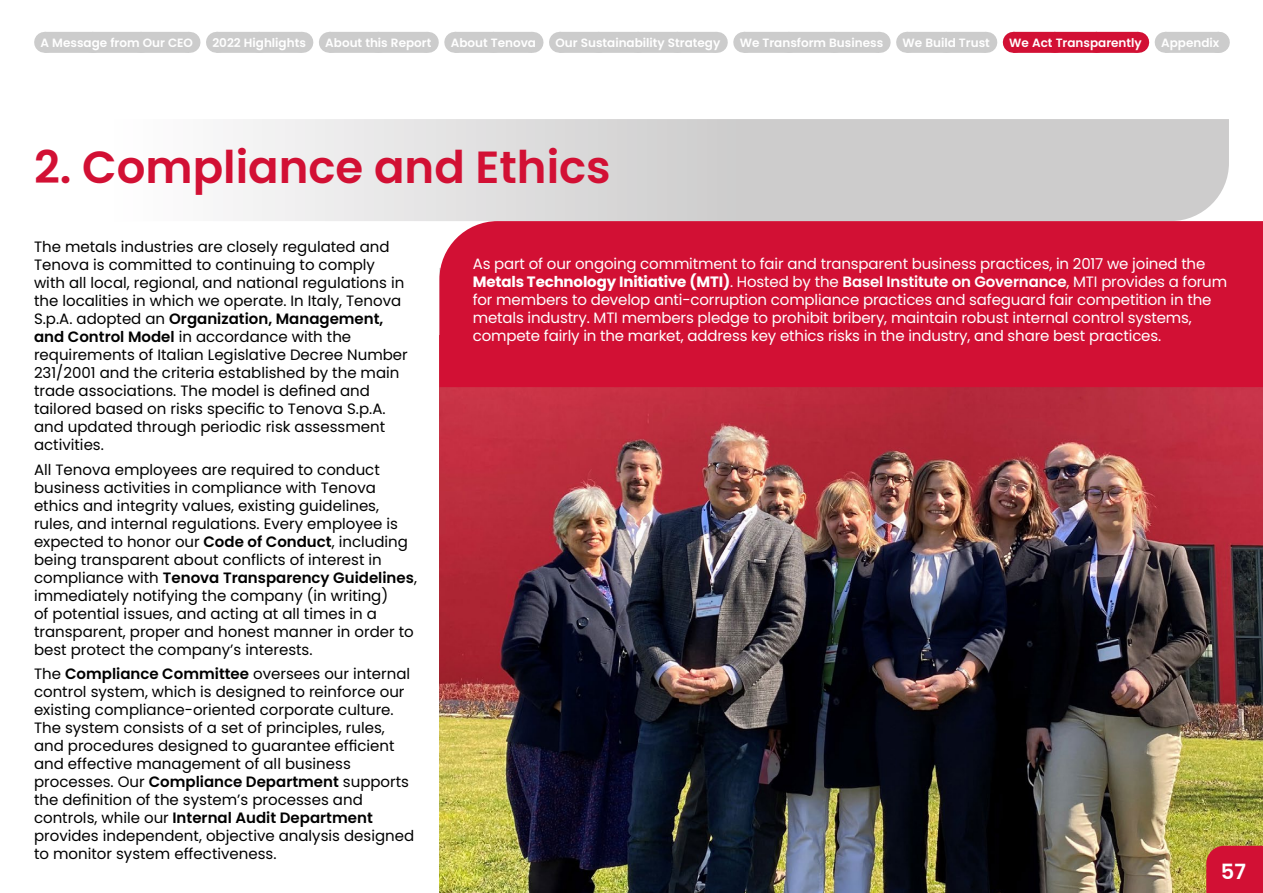
<style>
.page{position:relative;width:1263px;height:893px;background:#fff}
.page>*{position:absolute;margin:0;border:0;box-sizing:border-box;transform-origin:0 0}
.t1{font:600 45px "Poppins";color:#d21034}
.t2{font:600 21px "Poppins";color:#fff}
.t3{font:15px/18px "Poppins";color:#000}
.t4{font:15px/18px "Poppins";letter-spacing:-.01em;color:#fff}
.t5{font:600 12px "Poppins";color:#fff}
.s1{color:#ccc}
.s2{color:#d21034}
.s3{font-weight:600}
.s4{font-weight:700}
</style>
<div class="page">
<img style="left:439px;top:387px;width:824px;height:506px">
<svg style="left:233px;top:119px;width:996px;height:102px;background:#d7d6d6"></svg>
<div style="left:439px;top:221px;width:824px;height:166px;background:#d21034"></div>
<div style="left:1206px;top:846px;width:57px;height:47px;background:#d21034"></div>
<div style="left:45px;top:32px;width:144px;height:21px;background:#ccc"></div>
<svg style="left:189px;top:32px;width:1px;height:21px"></svg>
<div style="left:216px;top:32px;width:86px;height:21px;background:#ccc"></div>
<svg style="left:302px;top:32px;width:1px;height:21px"></svg>
<div style="left:329px;top:32px;width:98px;height:21px;background:#ccc"></div>
<svg style="left:427px;top:32px;width:1px;height:21px"></svg>
<div style="left:455px;top:32px;width:77px;height:21px;background:#ccc"></div>
<svg style="left:532px;top:32px;width:1px;height:21px"></svg>
<div style="left:559px;top:32px;width:157px;height:21px;background:#ccc"></div>
<svg style="left:716px;top:32px;width:1px;height:21px"></svg>
<div style="left:744px;top:32px;width:135px;height:21px;background:#ccc"></div>
<svg style="left:879px;top:32px;width:1px;height:21px"></svg>
<div style="left:907px;top:32px;width:79px;height:21px;background:#ccc"></div>
<svg style="left:986px;top:32px;width:1px;height:21px"></svg>
<div style="left:1013px;top:32px;width:125px;height:21px;background:#d21034"></div>
<svg style="left:1056px;top:52px;width:61px;height:1px"></svg>
<svg style="left:1138px;top:32px;width:1px;height:21px"></svg>
<div style="left:1165px;top:32px;width:53px;height:21px;background:#ccc"></div>
<svg style="left:1218px;top:32px;width:1px;height:21px"></svg>
<p class="t5" style="left:41px;top:36px;width:154px">A<span class="s1">.</span>Message<span class="s1">.</span>from<span class="s1">.</span>Our<span class="s1">.</span>CEO</p>
<p class="t5" style="left:212px;top:36px;width:95px">2022<span class="s1">.</span>Highlights</p>
<p class="t5" style="left:325px;top:36px;width:108px">About<span class="s1">.</span>this<span class="s1">.</span>Report</p>
<p class="t5" style="left:451px;top:36px;width:87px">About<span class="s1">.</span>Tenova</p>
<p class="t5" style="left:555px;top:36px;width:166px">Our<span class="s1">.</span>Sustainability<span class="s1">.</span>Strategy</p>
<p class="t5" style="left:740px;top:36px;width:145px">We<span class="s1">.</span>Transform<span class="s1">.</span>Business</p>
<p class="t5" style="left:902px;top:36px;width:89px">We<span class="s1">.</span>Build<span class="s1">.</span>Trust</p>
<p class="t5" style="left:1009px;top:36px;width:134px">We<span class="s2">.</span>Act<span class="s2">.</span>Transparently</p>
<p class="t5" style="left:1161px;top:36px;width:69px">Appendix <span class="s1">.</span></p>
<h1 class="t1" style="left:34px;top:141px;width:578px">2. Compliance and Ethics</h1>
<p class="t3" style="left:34px;top:238px;width:375px">The metals industries are closely regulated and Tenova is committed to continuing to comply with all local, regional, and national regulations in the localities in which we operate. In Italy, Tenova S.p.A. adopted an <span class="s3">Organization, Management, and Control Model</span> in accordance with the requirements of Italian Legislative Decree Number 231/2001 and the criteria established by the main trade associations. The model is defined and tailored based on risks specific to Tenova S.p.A. and updated through periodic risk assessment activities.</p>
<p class="t3" style="left:34px;top:461px;width:384px">All Tenova employees are required to conduct business activities in compliance with Tenova ethics and integrity values, existing guidelines, rules, and internal regulations. Every employee is expected to honor our <span class="s3">Code of Conduct</span>, including being transparent about conflicts of interest in compliance with <span class="s3">Tenova Transparency Guidelines</span>, immediately notifying the company (in writing)<br>of potential issues, and acting at all times in a transparent, proper and honest manner in order to best protect the company’s interests.</p>
<p class="t3" style="left:34px;top:665px;width:382px">The <span class="s3">Compliance Committee</span> oversees our internal control system, which is designed to reinforce our existing compliance-oriented corporate culture.<br>The system consists of a set of principles, rules, and procedures designed to guarantee efficient and effective management of all business processes. Our <span class="s3">Compliance Department</span> supports the definition of the system’s processes and controls, while our <span class="s3">Internal Audit Department </span>provides independent, objective analysis designed to monitor system effectiveness.</p>
<p class="t4" style="left:473px;top:255px;width:756px">As part of our ongoing commitment to fair and transparent business practices, in 2017 we joined the <span class="s4">Metals Technology Initiative (MTI)</span>. Hosted by the <span class="s3">Basel Institute on Governance</span>, MTI provides a forum for members to develop anti-corruption compliance practices and safeguard fair competition in the metals industry. MTI members pledge to prohibit bribery, maintain robust internal control systems, compete fairly in the market, address key ethics risks in the industry, and share best practices.</p>
<h2 class="t2" style="left:1221px;top:860px;width:27px">57</h2>
</div>
